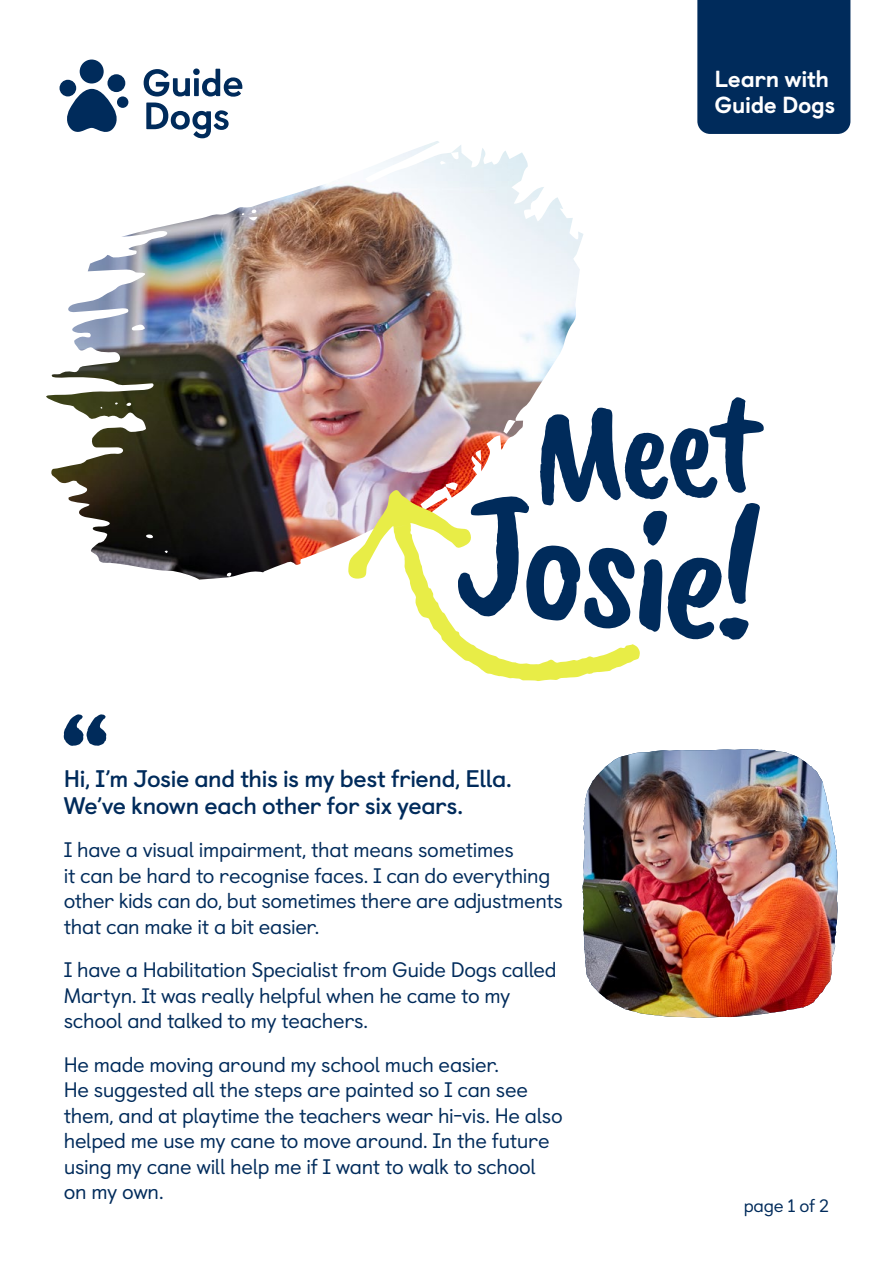
<style>
.page{position:relative;width:893px;height:1263px;background:#fff}
.page>*{position:absolute;margin:0;border:0;box-sizing:border-box;transform-origin:0 0}
._1_C_Title{font:178.95px "Caveat Brush";color:#002b5b}
._1_C_Title-2{font:139.95px "Caveat Brush";color:#002b5b}
._4_Body_16_18{font:700 24px/27px "Castledown";letter-spacing:-.02em;color:#002b5b}
.t1{font:800 23.25px/25.5px "Castledown";letter-spacing:-.015em;color:#fff}
._1_Body_12_15{font:21px/25.5px "Castledown";letter-spacing:-.015em;color:#002b5b}
.t2{font:18px "Castledown";letter-spacing:-.01em;color:#002b5b}
</style>
<div class="page">
<svg style="left:144px;top:69px;width:46px;height:27px"></svg>
<div style="left:194px;top:78px;width:5px;height:18px;background:#002b5b"></div>
<div style="left:193px;top:68px;width:7px;height:7px;background:#002b5b;border-radius:50%"></div>
<svg style="left:202px;top:69px;width:40px;height:28px"></svg>
<svg style="left:146px;top:103px;width:83px;height:35px"></svg>
<div style="left:60px;top:80px;width:16px;height:16px;background:#002b5b;border-radius:50%"></div>
<div style="left:80px;top:60px;width:24px;height:24px;background:#002b5b;border-radius:50%"></div>
<div style="left:107px;top:74px;width:18px;height:18px;background:#002b5b;border-radius:50%"></div>
<div style="left:117px;top:96px;width:11px;height:12px;background:#002b5b;border-radius:50%"></div>
<svg style="left:66px;top:89px;width:52px;height:43px"></svg>
<div style="left:697px;top:0;width:153px;height:134px;background:#002b5b"></div>
<img style="left:46px;top:141px;width:391px;height:439px">
<svg style="left:64px;top:714px;width:42px;height:32px"></svg>
<img style="left:589px;top:749px;width:249px;height:269px">
<img style="left:582px;top:749px;width:168px;height:230px">
<svg style="left:348px;top:488px;width:292px;height:193px"></svg>
<p class="t1" style="left:714px;top:64px;width:123px">Learn with<br>Guide Dogs</p>
<h1 class="_1_C_Title-2" style="left:525px;top:376px;width:230px;rotate:-4deg">Meet</h1>
<h1 class="_1_C_Title" style="left:466px;top:450px;width:306px;rotate:5deg">Josie!</h1>
<p class="_4_Body_16_18" style="left:64px;top:763px;width:450px">Hi, I’m Josie and this is my best friend, Ella.<br>We’ve known each other for six years.</p>
<p class="_1_Body_12_15" style="left:64px;top:835px;width:501px">I have a visual impairment, that means sometimes<br>it can be hard to recognise faces. I can do everything other kids can do, but sometimes there are adjustments that can make it a bit easier.</p>
<p class="_1_Body_12_15" style="left:64px;top:955px;width:494px">I have a Habilitation Specialist from Guide Dogs called<br>Martyn. It was really helpful when he came to my school and talked to my teachers.</p>
<p class="_1_Body_12_15" style="left:64px;top:1050px;width:500px">He made moving around my school much easier.<br>He suggested all the steps are painted so I can see them, and at playtime the teachers wear hi-vis. He also helped me use my cane to move around. In the future using my cane will help me if I want to walk to school on my own.</p>
<p class="t2" style="left:744px;top:1191px;width:87px">page 1 of 2</p>
</div>
